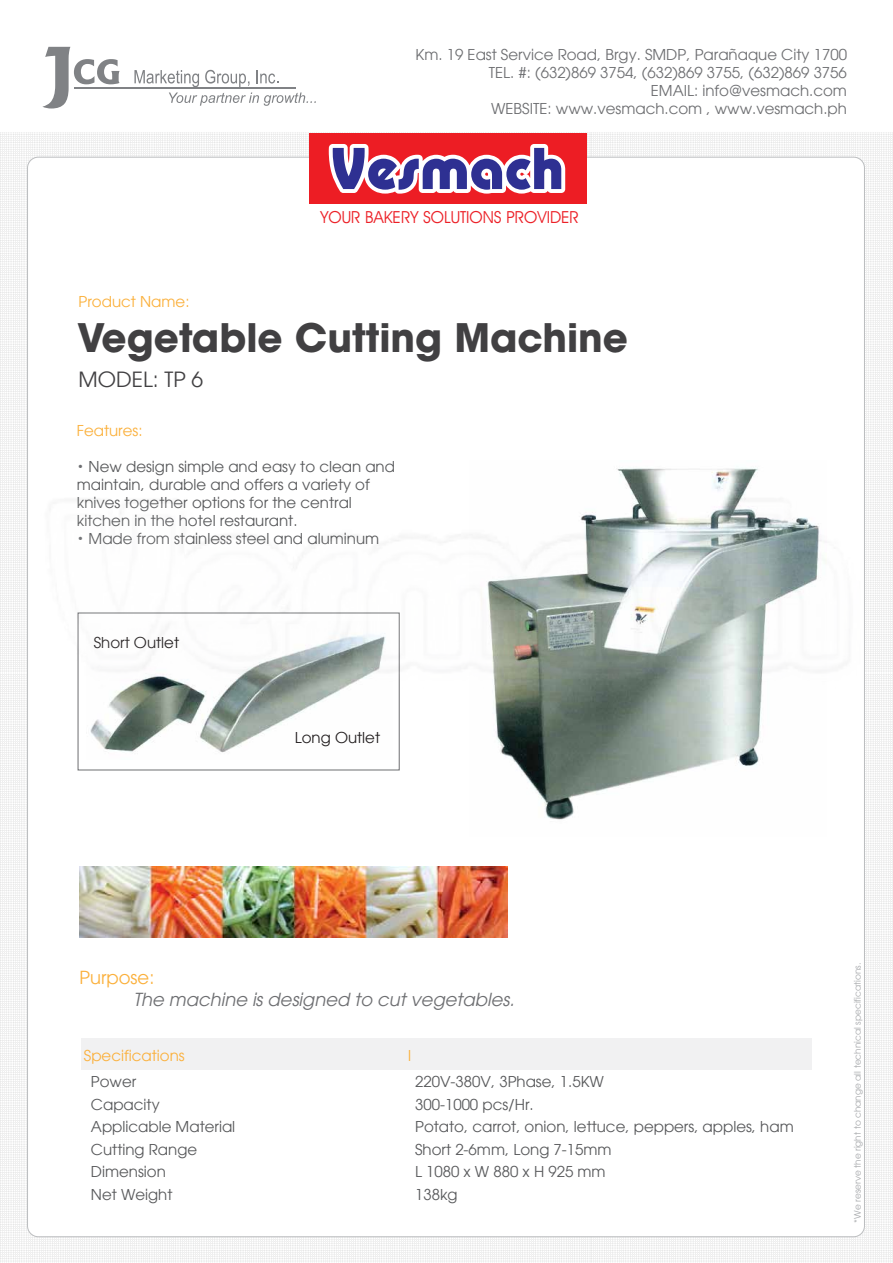
<style>
.page{position:relative;width:893px;height:1263px;background:#fff}
.page>*{position:absolute;margin:0;border:0;box-sizing:border-box;transform-origin:0 0}
.t1{font:700 39px "ITC Avant Garde Std";color:#414042}
.t2{font:21px "Avant Garde";color:#414042}
.t3{font:italic 18px "Avant Garde";color:#6d6e71}
.t4{font:18px "Avant Garde";color:#fbb03b}
.t5{font:16.8px "Avant Garde IT Cby BT";color:#ec2027}
.t6{font:15px/18px "Avant Garde";color:#58595b}
.t7{font:15px/18px "Avant Garde";color:#6d6e71;text-align:right}
.t8{font:15px "Avant Garde";color:#fbb03b}
.t9{font:15px "Avant Garde";color:#231f20}
.t10{font:9px "Avant Garde";color:#a7a9ac}
.s1{font-family:"ITC Avant Garde Std";color:#6d6e71}
</style>
<div class="page">
<div style="left:0;top:2px;width:892px;height:1261px;background:#f3f3f3"></div>
<div style="left:0;top:2px;width:892px;height:130px;background:#fff"></div>
<div style="left:28px;top:157px;width:836px;height:1080px;background:#fff;border-radius:11px"></div>
<hr style="left:74px;top:87px;width:222px;height:1px;background:#808285">
<svg style="left:42px;top:47px;width:77px;height:62px"></svg>
<svg style="left:134px;top:70px;width:65px;height:17px"></svg>
<svg style="left:205px;top:70px;width:44px;height:17px"></svg>
<svg style="left:256px;top:70px;width:22px;height:14px"></svg>
<svg style="left:169px;top:93px;width:147px;height:13px"></svg>
<div style="left:309px;top:133px;width:277px;height:71px;background:#ed1d24"></div>
<svg style="left:329px;top:144px;width:236px;height:50px"></svg>
<img style="left:495px;top:709px;width:266px;height:111px">
<img style="left:90px;top:709px;width:216px;height:44px">
<img style="left:79px;top:866px;width:428px;height:72px">
<div style="left:81px;top:1039px;width:730px;height:31px;background:#f1f1f2"></div>
<img style="left:0;top:460px;width:892px;height:249px">
<p class="t7" style="left:415px;top:46px;width:433px">Km. 19 East Service Road, Brgy. SMDP, Parañaque City 1700<br>TEL. #: (632)869 3754, (632)869 3755, (632)869 3756<br>EMAIL: info@vesmach.com<br>WEBSITE: www.vesmach.com , www.vesmach.ph</p>
<p class="t7" style="left:498px;top:46px;width:357px">1227 P. Guevarra St., Sta. Cruz, Manila<br>TELFAX #: (632)7359650, (632)35 3203<br>EMAIL: info@vesmach.com<br>WEBSITE: www.vesmach.com , www.vesmach.ph</p>
<p class="t8" style="left:79px;top:292px;width:112px">Product Name:</p>
<p class="t5" style="left:320px;top:207px;width:260px">YOUR BAKERY SOLUTIONS PROVIDER</p>
<h1 class="t1" style="left:77px;top:312px;width:552px">Vegetable Cutting Machine</h1>
<h2 class="t2" style="left:79px;top:367px;width:126px">MODEL: TP 6</h2>
<p class="t8" style="left:77px;top:421px;width:67px">Features:</p>
<p class="t6" style="left:77px;top:457px;width:320px"><span class="s1">•</span> New design simple and easy to clean and maintain, durable and offers a variety of knives together options for the central kitchen in the hotel restaurant.</p>
<p class="t6" style="left:77px;top:529px;width:304px"><span class="s1">•</span> Made from stainless steel and aluminum</p>
<p class="t9" style="left:94px;top:634px;width:87px">Short Outlet</p>
<p class="t9" style="left:295px;top:728px;width:87px">Long Outlet</p>
<p class="t4" style="left:80px;top:967px;width:76px">Purpose:</p>
<p class="t3" style="left:134px;top:989px;width:382px">The machine is designed to cut vegetables.</p>
<p class="t8" style="left:84px;top:1046px;width:102px">Specifications</p>
<p class="t8" style="left:408px;top:1046px;width:4px">l</p>
<p class="t6" style="left:91px;top:1073px;width:47px">Power</p>
<p class="t6" style="left:415px;top:1073px;width:190px">220V-380V, 3Phase, 1.5KW</p>
<p class="t6" style="left:91px;top:1095px;width:70px">Capacity</p>
<p class="t6" style="left:415px;top:1095px;width:120px">300-1000 pcs/Hr.</p>
<p class="t6" style="left:91px;top:1118px;width:146px">Applicable Material</p>
<p class="t6" style="left:415px;top:1118px;width:380px">Potato, carrot, onion, lettuce, peppers, apples, ham</p>
<p class="t6" style="left:91px;top:1140px;width:108px">Cutting Range</p>
<p class="t6" style="left:415px;top:1140px;width:198px">Short 2-6mm, Long 7-15mm</p>
<p class="t6" style="left:91px;top:1163px;width:76px">Dimension</p>
<p class="t6" style="left:415px;top:1163px;width:192px">L 1080 x W 880 x H 925 mm</p>
<p class="t6" style="left:91px;top:1185px;width:83px">Net Weight</p>
<p class="t6" style="left:415px;top:1185px;width:44px">138kg</p>
<p class="t10" style="left:852px;top:1223px;width:261px;rotate:-90deg">*We reserve the right to change all technical specifications.</p>
</div>
